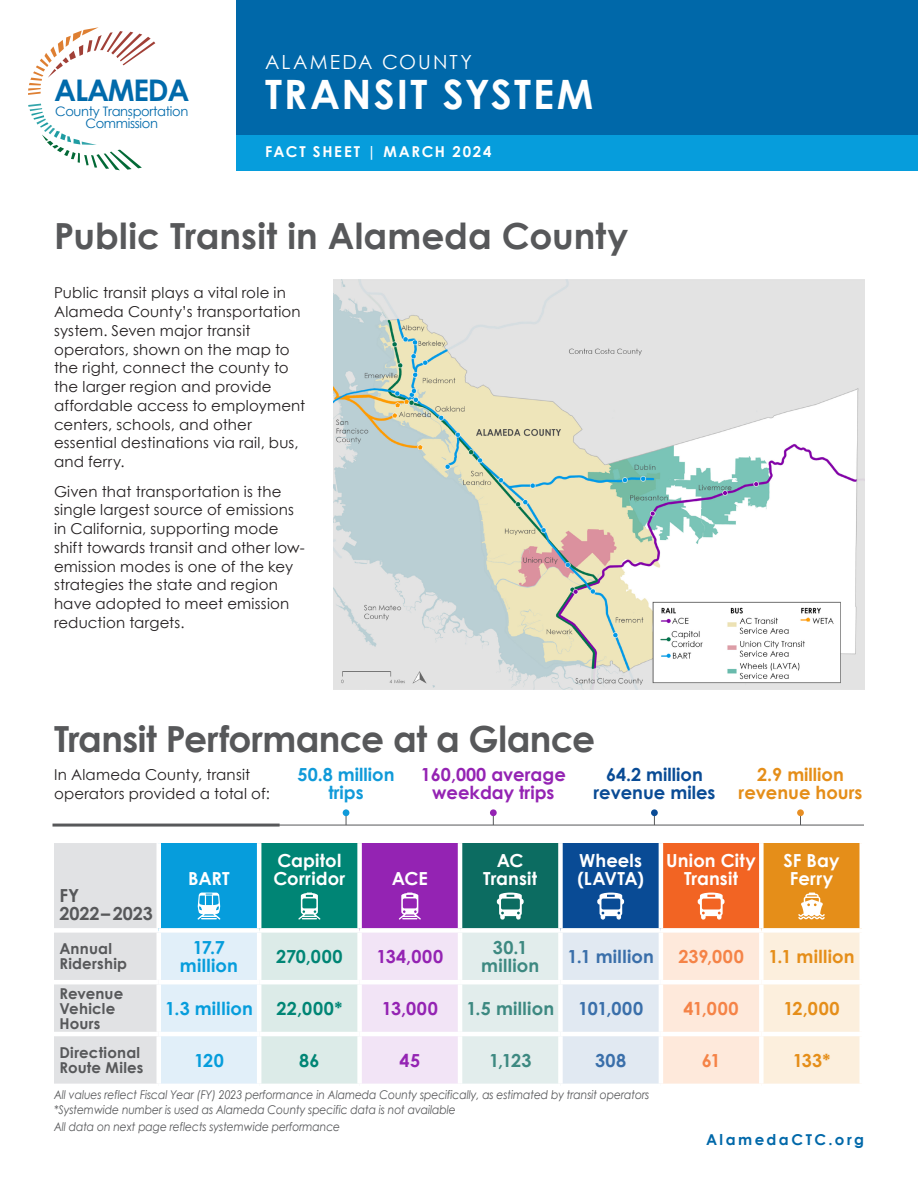
<style>
.page{position:relative;width:918px;height:1188px;background:#fff}
.page>*{position:absolute;margin:0;border:0;box-sizing:border-box;transform-origin:0 0}
.t1{font:700 40.5px "Century Gothic";letter-spacing:.055em;color:#fff}
.H1____Century_Gothic_Bold____24_28_8pt{font:700 36px "Century Gothic";letter-spacing:-.005em;color:#57585a}
.t2{font:700 29.85px "Century Gothic";letter-spacing:-.04em;color:#006aab}
.t3{font:19.5px "Century Gothic";letter-spacing:.105em;color:#fff}
.H2____Century_Gothic_Bold____14_16_8pt__{font:700 18px/18px "Century Gothic";letter-spacing:.005em;color:#fff;text-align:center}
.Body____Century_Gothic_Reg____10_12_5pt{font:700 18px/18.8px "Century Gothic";letter-spacing:.015em;color:#3d8981;text-align:center}
.Callout_Dk_Blue____Century_Gothic_Bold__{font:700 18px/18.8px "Century Gothic";color:#9423b3;text-align:center}
.Body____Century_Gothic_Reg____10_12_5pt-2{font:700 18px/18.8px "Century Gothic";letter-spacing:.015em;color:#069ddc;text-align:center}
.Callout_Dk_Blue____Century_Gothic_Bold__-2{font:700 18px/18.8px "Century Gothic";color:#094b95;text-align:center}
.Callout_Dk_Blue____Century_Gothic_Bold__-3{font:700 18px/18.8px "Century Gothic";color:#e58e19;text-align:center}
.Body____Century_Gothic_Reg____10_12_5pt-3{font:700 18px "Century Gothic";letter-spacing:.02em;color:#3a6faa}
.Body____Century_Gothic_Reg____10_12_5pt-4{font:700 18px "Century Gothic";letter-spacing:.015em;color:#e58e19}
.Body____Century_Gothic_Reg____10_12_5pt-5{font:700 18px "Century Gothic";letter-spacing:.03em;color:#008575}
.Callout_Dk_Blue____Century_Gothic_Bold__-4{font:700 18px/18.8px "Century Gothic";color:#109ad9;text-align:center}
.Body____Century_Gothic_Reg____10_12_5pt-6{font:700 18px "Century Gothic";letter-spacing:.03em;color:#9423b3}
.Body____Century_Gothic_Reg____10_12_5pt-7{font:700 18px "Century Gothic";letter-spacing:.025em;color:#f58347}
.H2____Century_Gothic_Bold____14_16_8pt__-2{font:700 18px/18px "Century Gothic";letter-spacing:-.005em;color:#57585a}
.Body____Century_Gothic_Reg____10_12_5pt-8{font:15px/18.8px "Century Gothic";letter-spacing:.01em;color:#231f20}
.Body____Century_Gothic_Reg____10_12_5pt-9{font:700 15px/15px "Century Gothic";letter-spacing:.01em;color:#57585a}
.t4{font:700 15px "Century Gothic";letter-spacing:.12em;color:#fff}
.H2____Century_Gothic_Bold____14_16_8pt__-3{font:700 15px/15px "Century Gothic";letter-spacing:.015em;color:#57585a}
.t5{font:700 15px "Century Gothic";letter-spacing:.165em;color:#0068a9}
.t6{font:13.05px/11.7px "Century Gothic";letter-spacing:-.025em;color:#006aab;text-align:center}
.Source____Century_Gothic_Italic____8_10p{font:italic 12px/15px "Century Gothic";letter-spacing:-.01em;color:#57585a;scale:.9 1}
.Source____Century_Gothic_Italic____8_10p-2{font:italic 12px "Century Gothic";letter-spacing:-.01em;color:#57585a;scale:.9 1}
.s1{font-style:inherit}
</style>
<div class="page">
<div style="left:0;top:0;width:918px;height:143px;background:#0068a9"></div>
<div style="left:0;top:135px;width:918px;height:35px;background:#069ddc"></div>
<div style="left:0;top:0;width:236px;height:197px;background:#fff"></div>
<svg style="left:28px;top:27px;width:127px;height:68px"></svg>
<svg style="left:28px;top:104px;width:114px;height:66px"></svg>
<img style="left:333px;top:280px;width:531px;height:410px">
<svg style="left:54px;top:843px;width:808px;height:241px;background:#c3c7cb"></svg>
<div style="left:343px;top:809px;width:6px;height:7px;background:#109ad9;border-radius:50%"></div>
<div style="left:490px;top:809px;width:7px;height:7px;background:#9423b3;border-radius:50%"></div>
<div style="left:651px;top:809px;width:7px;height:7px;background:#094b95;border-radius:50%"></div>
<div style="left:797px;top:809px;width:7px;height:7px;background:#e78e23;border-radius:50%"></div>
<hr style="left:272px;top:825px;width:592px;height:1px;background:#57585a">
<hr style="left:54px;top:824px;width:224px;height:3px;background:#57585a">
<h3 class="t2" style="left:54px;top:67px;width:137px">ALAMEDA</h3>
<p class="t6" style="left:55px;top:105px;width:135px">County Transportation<br>Commission</p>
<h3 class="t3" style="left:265px;top:48px;width:208px">ALAMEDA COUNTY</h3>
<h1 class="t1" style="left:265px;top:64px;width:329px">TRANSIT SYSTEM</h1>
<p class="t4" style="left:265px;top:140px;width:228px">FACT SHEET | MARCH 2024</p>
<p class="H1____Century_Gothic_Bold____24_28_8pt" style="left:54px;top:209px;width:576px">Public Transit in Alameda County</p>
<p class="Body____Century_Gothic_Reg____10_12_5pt-8" style="left:54px;top:283px;width:253px">Public transit plays a vital role in<br>Alameda County’s transportation system. Seven major transit operators, shown on the map to the right, connect the county to the larger region and provide affordable access to employment centers, schools, and other essential destinations via rail, bus, and ferry.</p>
<p class="Body____Century_Gothic_Reg____10_12_5pt-8" style="left:54px;top:482px;width:252px">Given that transportation is the single largest source of emissions in California, supporting mode shift towards transit and other low&shy;emission modes is one of the key strategies the state and region have adopted to meet emission reduction targets.</p>
<p class="H1____Century_Gothic_Bold____24_28_8pt" style="left:54px;top:711px;width:543px">Transit Performance at a Glance</p>
<p class="Body____Century_Gothic_Reg____10_12_5pt-8" style="left:54px;top:765px;width:217px">In Alameda County, transit operators provided a total of:</p>
<p class="Callout_Dk_Blue____Century_Gothic_Bold__-4" style="left:298px;top:764px;width:98px">50.8 million trips</p>
<p class="Callout_Dk_Blue____Century_Gothic_Bold__" style="left:421px;top:764px;width:147px">160,000 average weekday trips</p>
<p class="Callout_Dk_Blue____Century_Gothic_Bold__-2" style="left:593px;top:764px;width:124px">64.2 million revenue miles</p>
<p class="Callout_Dk_Blue____Century_Gothic_Bold__-3" style="left:739px;top:764px;width:125px">2.9 million revenue hours</p>
<p class="H2____Century_Gothic_Bold____14_16_8pt__-2" style="left:59px;top:885px;width:95px">FY<br>2022 – 2023</p>
<p class="H2____Century_Gothic_Bold____14_16_8pt__" style="left:188px;top:869px;width:43px">BART</p>
<p class="H2____Century_Gothic_Bold____14_16_8pt__" style="left:273px;top:851px;width:73px;text-align:left">Capitol<br>Corridor</p>
<p class="H2____Century_Gothic_Bold____14_16_8pt__" style="left:392px;top:869px;width:37px">ACE</p>
<p class="H2____Century_Gothic_Bold____14_16_8pt__" style="left:483px;top:851px;width:55px">AC<br>Transit</p>
<p class="H2____Century_Gothic_Bold____14_16_8pt__" style="left:578px;top:851px;width:68px;text-align:left">Wheels (LAVTA)</p>
<p class="H2____Century_Gothic_Bold____14_16_8pt__" style="left:666px;top:851px;width:91px">Union City<br>Transit</p>
<p class="H2____Century_Gothic_Bold____14_16_8pt__" style="left:784px;top:851px;width:57px">SF Bay<br>Ferry</p>
<p class="H2____Century_Gothic_Bold____14_16_8pt__-3" style="left:59px;top:941px;width:69px">Annual<br>Ridership</p>
<p class="Body____Century_Gothic_Reg____10_12_5pt-2" style="left:180px;top:937px;width:60px">17.7 million</p>
<p class="Body____Century_Gothic_Reg____10_12_5pt-5" style="left:276px;top:943px;width:68px">270,000</p>
<p class="Body____Century_Gothic_Reg____10_12_5pt-6" style="left:377px;top:943px;width:68px">134,000</p>
<p class="Body____Century_Gothic_Reg____10_12_5pt" style="left:481px;top:937px;width:60px">30.1 million</p>
<p class="Body____Century_Gothic_Reg____10_12_5pt-3" style="left:568px;top:943px;width:88px">1.1 million</p>
<p class="Body____Century_Gothic_Reg____10_12_5pt-7" style="left:678px;top:943px;width:67px">239,000</p>
<p class="Body____Century_Gothic_Reg____10_12_5pt-4" style="left:768px;top:943px;width:88px">1.1 million</p>
<p class="Body____Century_Gothic_Reg____10_12_5pt-9" style="left:59px;top:985px;width:65px">Revenue<br>Vehicle<br>Hours</p>
<p class="Body____Century_Gothic_Reg____10_12_5pt-2" style="left:165px;top:998px;width:89px">1.3 million</p>
<p class="Body____Century_Gothic_Reg____10_12_5pt-5" style="left:276px;top:995px;width:67px">22,000*</p>
<p class="Body____Century_Gothic_Reg____10_12_5pt-6" style="left:382px;top:995px;width:58px">13,000</p>
<p class="Body____Century_Gothic_Reg____10_12_5pt" style="left:466px;top:998px;width:89px">1.5 million</p>
<p class="Body____Century_Gothic_Reg____10_12_5pt-3" style="left:578px;top:995px;width:67px">101,000</p>
<p class="Body____Century_Gothic_Reg____10_12_5pt-7" style="left:684px;top:995px;width:57px">41,000</p>
<p class="Body____Century_Gothic_Reg____10_12_5pt-4" style="left:783px;top:995px;width:58px">12,000</p>
<p class="Body____Century_Gothic_Reg____10_12_5pt-9" style="left:59px;top:1044px;width:86px">Directional<br>Route Miles</p>
<p class="Body____Century_Gothic_Reg____10_12_5pt-2" style="left:194px;top:1050px;width:31px">120</p>
<p class="Body____Century_Gothic_Reg____10_12_5pt-5" style="left:299px;top:1047px;width:22px">86</p>
<p class="Body____Century_Gothic_Reg____10_12_5pt-6" style="left:400px;top:1047px;width:22px">45</p>
<p class="Body____Century_Gothic_Reg____10_12_5pt" style="left:489px;top:1050px;width:44px">1,123</p>
<p class="Body____Century_Gothic_Reg____10_12_5pt-3" style="left:595px;top:1047px;width:33px">308</p>
<p class="Body____Century_Gothic_Reg____10_12_5pt-7" style="left:702px;top:1047px;width:20px">61</p>
<p class="Body____Century_Gothic_Reg____10_12_5pt-4" style="left:793px;top:1047px;width:39px">133*</p>
<p class="Source____Century_Gothic_Italic____8_10p" style="left:54px;top:1087px;width:663px">All values reflect Fiscal Year (FY) 2023 performance in Alameda County specifically, as estimated by transit operators <span class="s1">*Systemwide number is used as Alameda County specific data is not available</span></p>
<p class="Source____Century_Gothic_Italic____8_10p-2" style="left:54px;top:1119px;width:320px">All data on next page reflects systemwide performance</p>
<p class="t5" style="left:706px;top:1128px;width:159px">AlamedaCTC.org</p>
</div>
